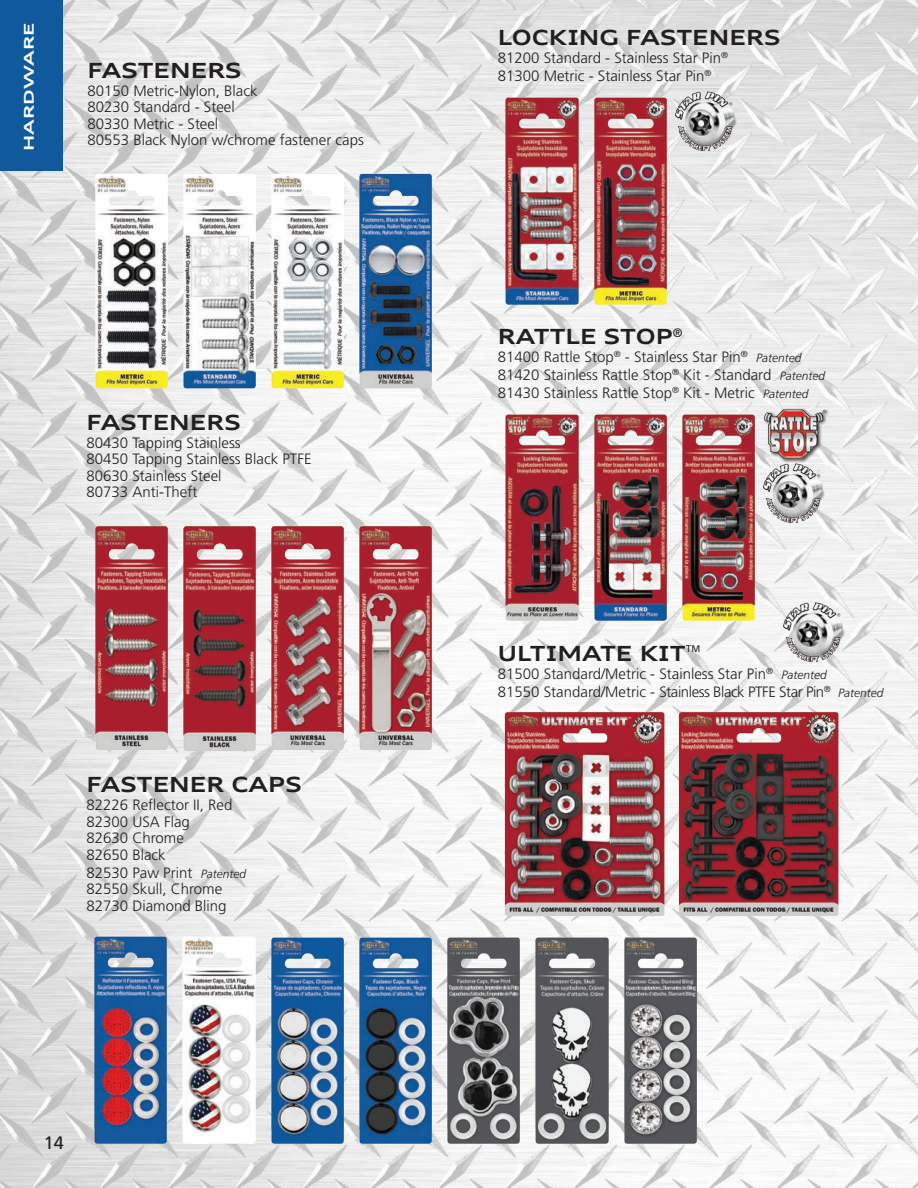
<style>
.page{position:relative;width:918px;height:1188px;background:#fff}
.page>*{position:absolute;margin:0;border:0;box-sizing:border-box;transform-origin:0 0}
._03_Body_Text{font:700 expanded 21px "Audi Type";color:#231f20}
.t1{font:18px "Frutiger";color:#231f20}
._03_Body_Text-2{font:300 15px/18px "Frutiger";color:#231f20}
._03_Body_Text-3{font:700 expanded 13.5px "Audi Type";color:#fff;scale:1.25 1}
.s1{font-style:italic;font-size:12px}
</style>
<div class="page">
<img style="left:0;top:0;width:918px;height:1188px">
<div style="left:0;top:0;width:62px;height:171px;background:#10599d"></div>
<img style="left:87px;top:167px;width:352px;height:228px">
<img style="left:87px;top:518px;width:353px;height:240px">
<img style="left:498px;top:91px;width:177px;height:220px">
<img style="left:498px;top:408px;width:264px;height:220px">
<img style="left:498px;top:706px;width:348px;height:215px">
<img style="left:87px;top:930px;width:617px;height:221px">
<div style="left:763px;top:408px;width:68px;height:55px;background:#231f20;opacity:.75"></div>
<img style="left:763px;top:408px;width:63px;height:51px">
<img style="left:762px;top:463px;width:64px;height:60px">
<img style="left:674px;top:91px;width:64px;height:60px">
<img style="left:783px;top:602px;width:64px;height:60px">
<p class="_03_Body_Text-3" style="left:21px;top:151px;width:104px;rotate:-90deg">HARDWARE</p>
<p class="_03_Body_Text" style="left:87px;top:57px;width:156px">FASTENERS</p>
<p class="_03_Body_Text-2" style="left:87px;top:81px;width:172px">80150 Metric-Nylon, Black</p>
<p class="_03_Body_Text-2" style="left:87px;top:98px;width:149px">80230 Standard - Steel</p>
<p class="_03_Body_Text-2" style="left:87px;top:114px;width:132px">80330 Metric - Steel</p>
<p class="_03_Body_Text-2" style="left:87px;top:131px;width:278px">80553 Black Nylon w/chrome fastener caps</p>
<p class="_03_Body_Text" style="left:87px;top:409px;width:156px">FASTENERS</p>
<p class="_03_Body_Text-2" style="left:87px;top:433px;width:156px">80430 Tapping Stainless</p>
<p class="_03_Body_Text-2" style="left:87px;top:450px;width:227px">80450 Tapping Stainless Black PTFE</p>
<p class="_03_Body_Text-2" style="left:87px;top:466px;width:137px">80630 Stainless Steel</p>
<p class="_03_Body_Text-2" style="left:87px;top:483px;width:112px">80733 Anti-Theft</p>
<p class="_03_Body_Text" style="left:87px;top:772px;width:217px">FASTENER CAPS</p>
<p class="_03_Body_Text-2" style="left:87px;top:796px;width:147px">82226 Reflector II, Red</p>
<p class="_03_Body_Text-2" style="left:87px;top:813px;width:105px">82300 USA Flag</p>
<p class="_03_Body_Text-2" style="left:87px;top:829px;width:99px">82630 Chrome</p>
<p class="_03_Body_Text-2" style="left:87px;top:846px;width:81px">82650 Black</p>
<p class="_03_Body_Text-2" style="left:87px;top:864px;width:161px">82530 Paw Print <span class="s1">Patented</span></p>
<p class="_03_Body_Text-2" style="left:87px;top:880px;width:137px">82550 Skull, Chrome</p>
<p class="_03_Body_Text-2" style="left:87px;top:897px;width:142px">82730 Diamond Bling</p>
<p class="t1" style="left:44px;top:1132px;width:22px">14</p>
<p class="_03_Body_Text" style="left:498px;top:25px;width:284px">LOCKING FASTENERS</p>
<p class="_03_Body_Text-2" style="left:498px;top:49px;width:232px">81200 Standard - Stainless Star Pin<sup>®<br></sup>81300 Metric - Stainless Star Pin<sup>®</sup></p>
<p class="_03_Body_Text" style="left:498px;top:323px;width:186px">RATTLE STOP<sup>®</sup></p>
<p class="_03_Body_Text-2" style="left:498px;top:348px;width:329px">81400 Rattle Stop<sup>®</sup> - Stainless Star Pin<sup>®</sup> <span class="s1">Patented<br></span>81420 Stainless Rattle Stop<sup>®</sup> Kit - Standard <span class="s1">Patented</span></p>
<p class="_03_Body_Text-2" style="left:498px;top:384px;width:312px">81430 Stainless Rattle Stop<sup>®</sup> Kit - Metric <span class="s1">Patented</span></p>
<p class="_03_Body_Text" style="left:498px;top:640px;width:204px">ULTIMATE KIT<sup>TM</sup></p>
<p class="_03_Body_Text-2" style="left:498px;top:665px;width:387px">81500 Standard/Metric - Stainless Star Pin<sup>®</sup> <span class="s1">Patented<br></span>81550 Standard/Metric - Stainless Black PTFE Star Pin<sup>®</sup> <span class="s1">Patented</span></p>
</div>
